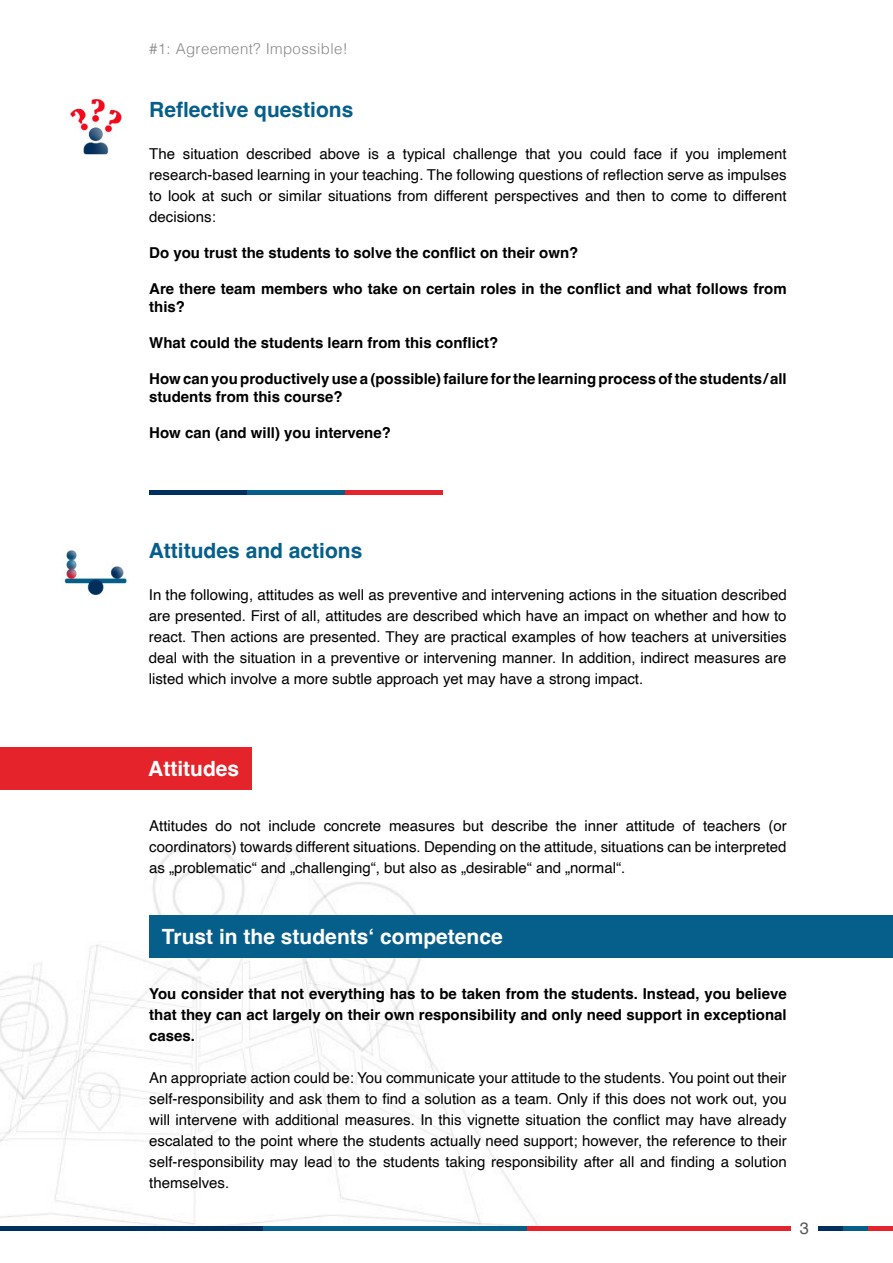
<style>
.page{position:relative;width:893px;height:1263px;background:#fff}
.page>*{position:absolute;margin:0;border:0;box-sizing:border-box;transform-origin:0 0}
.H2_Sub{font:700 21px "Helvetica";color:#065e8b}
.H2_blau{font:700 21px "Helvetica";color:#fff}
.t1{font:16.5px "Helvetica";color:#575756}
.p_copy{font:15px/21px "Helvetica";color:#000;text-align:justify}
.p_copy_bold{font:700 15px/18px "Helvetica";color:#000}
.t2{font:300 15px "Helvetica";letter-spacing:.025em;color:#878787}
</style>
<div class="page">
<img style="left:0;top:843px;width:571px;height:388px">
<hr style="left:818px;top:1226px;width:25px;height:4px;background:#00305e">
<hr style="left:843px;top:1226px;width:26px;height:4px;background:#065e8b">
<hr style="left:869px;top:1226px;width:24px;height:4px;background:#e5232a">
<hr style="left:0;top:1226px;width:264px;height:4px;background:#00305e">
<hr style="left:264px;top:1226px;width:263px;height:4px;background:#065e8b">
<hr style="left:527px;top:1226px;width:264px;height:4px;background:#e5232a">
<img style="left:66px;top:96px;width:56px;height:59px">
<img style="left:64px;top:550px;width:63px;height:46px">
<div style="left:0;top:747px;width:252px;height:42px;background:#e5232a"></div>
<div style="left:149px;top:915px;width:744px;height:42px;background:#065e8b"></div>
<hr style="left:149px;top:490px;width:98px;height:4px;background:#00305e">
<hr style="left:247px;top:490px;width:98px;height:4px;background:#065e8b">
<hr style="left:345px;top:490px;width:98px;height:4px;background:#e5232a">
<p class="t2" style="left:149px;top:36px;width:200px">#1: Agreement? Impossible!</p>
<h2 class="H2_Sub" style="left:149px;top:97px;width:206px">Reflective questions</h2>
<p class="p_copy" style="left:149px;top:144px;width:639px">The situation described above is a typical challenge that you could face if you implement -research-based learning in your teaching. The following questions of reflection serve as -impulses to look at such or similar situations from different perspectives and then to come to different decisions:</p>
<p class="p_copy_bold" style="left:149px;top:245px;width:431px">Do you trust the students to solve the conflict on their own?</p>
<p class="p_copy_bold" style="left:149px;top:281px;width:639px">Are there team members who take on certain roles in the conflict and what follows from this?</p>
<p class="p_copy_bold" style="left:149px;top:335px;width:351px">What could the students learn from this conflict?</p>
<p class="p_copy_bold" style="left:149px;top:371px;width:639px">How can you productively use a (possible) failure for the learning process of the students/all students from this course?</p>
<p class="p_copy_bold" style="left:149px;top:425px;width:243px">How can (and will) you intervene?</p>
<h2 class="H2_Sub" style="left:149px;top:538px;width:215px">Attitudes and actions</h2>
<p class="p_copy" style="left:149px;top:585px;width:639px">In the following, attitudes as well as preventive and intervening actions in the situation described are presented. First of all, attitudes are described which have an impact on whether and how to react. Then actions are presented. They are practical examples of how teachers at universities deal with the situation in a preventive or intervening manner. In addition, indirect measures are listed which involve a more subtle approach yet may have a strong impact.</p>
<h2 class="H2_blau" style="left:148px;top:756px;width:92px">Attitudes</h2>
<p class="p_copy" style="left:149px;top:816px;width:639px">Attitudes do not include concrete measures but describe the inner attitude of teachers (or coordinators) towards different situations. Depending on the attitude, situations can be interpreted as „problematic“ and „challenging“, but also as „desirable“ and „normal“.</p>
<h2 class="H2_blau" style="left:162px;top:924px;width:342px">Trust in the students‘ competence</h2>
<p class="p_copy_bold" style="left:149px;top:985px;width:639px;line-height:21px;text-align:justify">You consider that not everything has to be taken from the students. Instead, you believe that they can act largely on their own responsibility and only need support in exceptional cases.</p>
<p class="p_copy" style="left:149px;top:1068px;width:639px">An appropriate action could be: You communicate your attitude to the students. You point out their self-responsibility and ask them to find a solution as a team. Only if this does not work out, you will intervene with additional measures. In this vignette situation the conflict may have already escalated to the point where the students actually need support; however, the reference to their self-responsibility may lead to the students taking responsibility after all and finding a solution themselves.</p>
<p class="t1" style="left:800px;top:1215px;width:11px">3</p>
</div>
